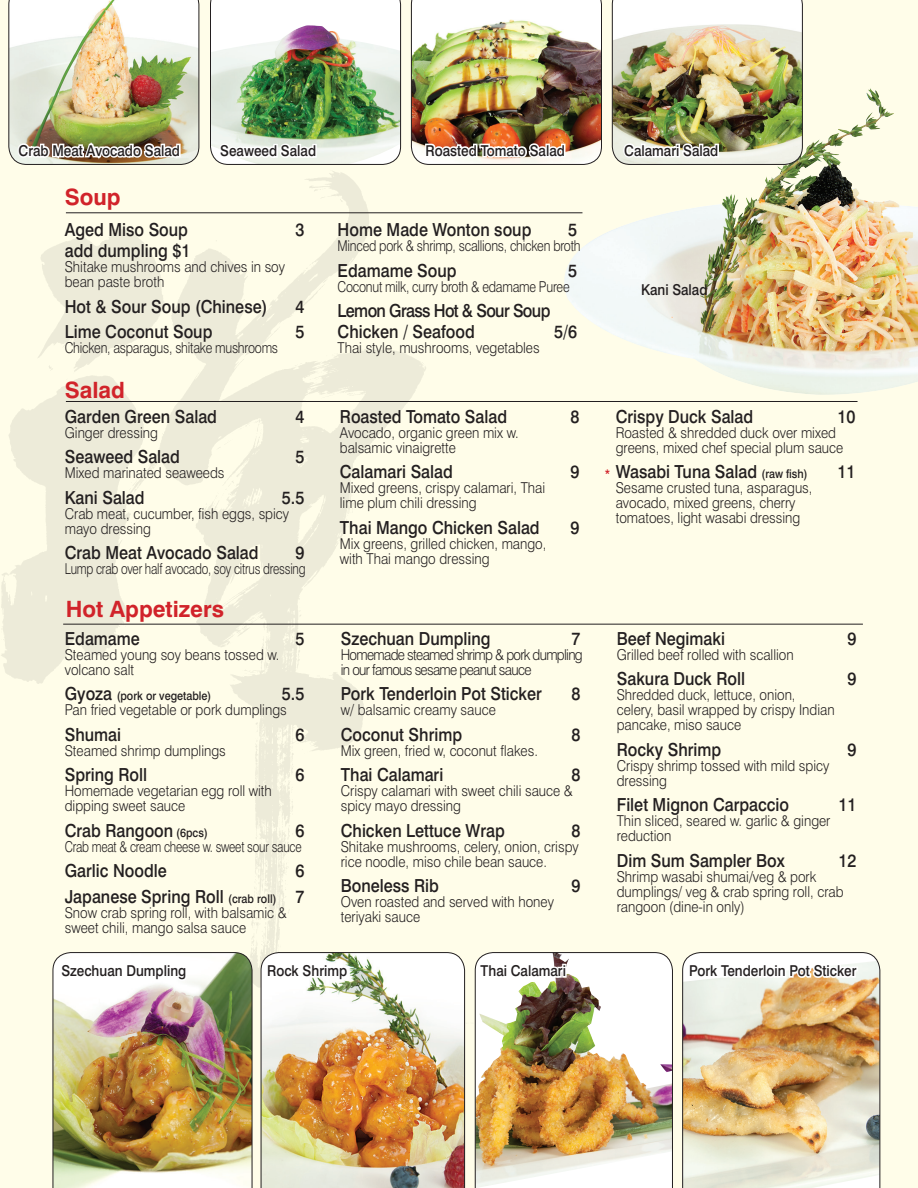
<style>
.page{position:relative;width:918px;height:1188px;background:#fffde9}
.page>*{position:absolute;margin:0;border:0;box-sizing:border-box;transform-origin:0 0}
.t1{font:700 22.5px "Swiss 721 BT";color:#d1232a}
.t2{font:500 18px/25.5px "Swiss 721 BT";color:#231f20;text-align:right;scale:.9 1}
.t3{font:500 18px/21px "Swiss 721 BT";letter-spacing:-.04em;color:#231f20;scale:.9 1}
.t4{font:300 15px/15px "Swiss 721 BT";color:#231f20;scale:.9 1}
.t5{font:500 15px "Swiss 721 BT";color:#231f20;scale:.9 1}
.t6{font:300 15px "Swiss 721 BT";letter-spacing:-.02em;color:#231f20;scale:.84 1}
.t7{font:300 15px "Swiss 721 BT";letter-spacing:-.02em;color:#231f20;scale:.79 1}
.t8{font:300 15px/15px "Swiss 721 BT";letter-spacing:-.05em;color:#231f20;scale:.9 1}
.t9{font:500 12px "Swiss 721 BT";color:#231f20;scale:.9 1}
.s1{font-size:18px}
.s2{font-size:12px}
.s3{font-size:12px;color:#d1232a}
</style>
<div class="page">
<img style="left:1px;top:99px;width:486px;height:926px">
<img style="left:554px;top:89px;width:364px;height:306px">
<img style="left:53px;top:952px;width:199px;height:236px">
<div style="left:59px;top:962px;width:129px;height:20px;background:#fff"></div>
<img style="left:261px;top:952px;width:204px;height:236px">
<img style="left:475px;top:952px;width:198px;height:236px">
<img style="left:682px;top:952px;width:198px;height:236px">
<svg style="left:265px;top:962px;width:85px;height:23px;background:#f8faf7"></svg>
<img style="left:210px;top:0;width:191px;height:168px">
<img style="left:9px;top:0;width:190px;height:165px">
<img style="left:411px;top:0;width:191px;height:165px">
<img style="left:612px;top:0;width:191px;height:165px">
<svg style="left:478px;top:962px;width:89px;height:23px;background:#f3f1ee"></svg>
<div style="left:562px;top:967px;width:5px;height:11px;border:3px solid #fff"></div>
<svg style="left:687px;top:961px;width:172px;height:24px;background:#f8f3e9"></svg>
<hr style="left:66px;top:213px;width:516px;height:1px;background:#231f20">
<hr style="left:66px;top:401px;width:792px;height:1px;background:#231f20">
<hr style="left:63px;top:624px;width:800px;height:1px;background:#231f20">
<p class="t5" style="left:19px;top:141px;width:181px">Crab Meat Avocado Salad</p>
<p class="t5" style="left:220px;top:142px;width:108px">Seaweed Salad</p>
<h1 class="t1" style="left:65px;top:184px;width:57px">Soup</h1>
<p class="t2" style="left:65px;top:217px;width:138px">Aged Miso Soup</p>
<p class="t2" style="left:295px;top:217px;width:12px">3</p>
<p class="t2" style="left:65px;top:238px;width:141px">add dumpling $1</p>
<p class="t4" style="left:65px;top:259px;width:246px">Shitake mushrooms and chives in soy bean paste broth</p>
<p class="t2" style="left:65px;top:293px;width:227px">Hot &amp; Sour Soup (Chinese)</p>
<p class="t2" style="left:295px;top:293px;width:12px">4</p>
<p class="t2" style="left:65px;top:319px;width:166px">Lime Coconut Soup</p>
<p class="t2" style="left:295px;top:319px;width:12px">5</p>
<p class="t6" style="left:65px;top:339px;width:255px">Chicken, asparagus, shitake mushrooms</p>
<h1 class="t1" style="left:65px;top:376px;width:62px">Salad</h1>
<p class="t2" style="left:65px;top:403px;width:171px">Garden Green Salad</p>
<p class="t2" style="left:295px;top:403px;width:12px">4</p>
<p class="t4" style="left:65px;top:425px;width:105px">Ginger dressing</p>
<p class="t2" style="left:65px;top:444px;width:129px">Seaweed Salad</p>
<p class="t2" style="left:295px;top:444px;width:12px">5</p>
<p class="t4" style="left:65px;top:465px;width:179px">Mixed marinated seaweeds</p>
<p class="t2" style="left:65px;top:484px;width:90px">Kani Salad</p>
<p class="t2" style="left:282px;top:484px;width:27px">5.5</p>
<p class="t4" style="left:65px;top:506px;width:251px">Crab meat, cucumber, fish eggs, spicy mayo dressing</p>
<p class="t2" style="left:65px;top:540px;width:217px">Crab Meat Avocado Salad</p>
<p class="t2" style="left:295px;top:540px;width:12px">9</p>
<p class="t7" style="left:65px;top:560px;width:306px">Lump crab over half avocado, soy citrus dressing</p>
<h1 class="t1" style="left:66px;top:595px;width:160px">Hot Appetizers</h1>
<p class="t2" style="left:65px;top:626px;width:85px">Edamame</p>
<p class="t2" style="left:295px;top:626px;width:12px">5</p>
<p class="t4" style="left:65px;top:647px;width:240px">Steamed young soy beans tossed w. volcano salt</p>
<p class="t9" style="left:65px;top:689px;width:164px"><span class="s1">Gyoza</span> (pork or vegetable)</p>
<p class="t2" style="left:282px;top:681px;width:27px">5.5</p>
<p class="t4" style="left:65px;top:703px;width:248px">Pan fried vegetable or pork dumplings</p>
<p class="t2" style="left:65px;top:722px;width:64px">Shumai</p>
<p class="t2" style="left:295px;top:722px;width:12px">6</p>
<p class="t4" style="left:65px;top:743px;width:181px">Steamed shrimp dumplings</p>
<p class="t2" style="left:65px;top:762px;width:93px">Spring Roll</p>
<p class="t2" style="left:295px;top:762px;width:12px">6</p>
<p class="t4" style="left:65px;top:784px;width:232px">Homemade vegetarian egg roll with dipping sweet sauce</p>
<p class="t2" style="left:65px;top:818px;width:160px">Crab Rangoon <span class="s2">(6pcs)</span></p>
<p class="t2" style="left:295px;top:818px;width:12px">6</p>
<p class="t7" style="left:65px;top:838px;width:301px">Crab meat &amp; cream cheese w. sweet sour sauce</p>
<p class="t2" style="left:65px;top:858px;width:115px">Garlic Noodle</p>
<p class="t2" style="left:65px;top:858px;width:268px">6<br>Japanese Spring Roll <span class="s2">(crab roll)</span> 7</p>
<p class="t4" style="left:65px;top:905px;width:248px">Snow crab spring roll, with balsamic &amp; sweet chili, mango salsa sauce</p>
<p class="t5" style="left:426px;top:141px;width:156px">Roasted Tomato Salad</p>
<p class="t5" style="left:624px;top:141px;width:106px">Calamari Salad</p>
<p class="t2" style="left:338px;top:217px;width:217px">Home Made Wonton soup</p>
<p class="t2" style="left:568px;top:217px;width:12px">5</p>
<p class="t6" style="left:338px;top:237px;width:291px">Minced pork &amp; shrimp, scallions, chicken broth</p>
<p class="t2" style="left:338px;top:257px;width:134px">Edamame Soup</p>
<p class="t2" style="left:568px;top:257px;width:12px">5</p>
<p class="t6" style="left:338px;top:277px;width:278px">Coconut milk, curry broth &amp; edamame Puree</p>
<p class="t3" style="left:338px;top:300px;width:238px">Lemon Grass Hot &amp; Sour Soup<br>Chicken / Seafood</p>
<p class="t2" style="left:554px;top:319px;width:27px">5/6</p>
<p class="t4" style="left:338px;top:340px;width:226px">Thai style, mushrooms, vegetables</p>
<p class="t2" style="left:340px;top:403px;width:187px">Roasted Tomato Salad</p>
<p class="t2" style="left:571px;top:403px;width:12px">8</p>
<p class="t4" style="left:340px;top:425px;width:200px">Avocado, organic green mix w. balsamic vinaigrette</p>
<p class="t2" style="left:340px;top:459px;width:127px">Calamari Salad</p>
<p class="t2" style="left:571px;top:459px;width:12px">9</p>
<p class="t4" style="left:340px;top:480px;width:230px">Mixed greens, crispy calamari, Thai lime plum chili dressing</p>
<p class="t2" style="left:340px;top:514px;width:224px">Thai Mango Chicken Salad</p>
<p class="t2" style="left:571px;top:514px;width:12px">9</p>
<p class="t4" style="left:340px;top:536px;width:231px">Mix greens, grilled chicken, mango, with Thai mango dressing</p>
<p class="t5" style="left:641px;top:280px;width:75px">Kani Salad</p>
<p class="t2" style="left:616px;top:403px;width:154px">Crispy Duck Salad</p>
<p class="t2" style="left:837px;top:403px;width:22px">10</p>
<p class="t4" style="left:616px;top:425px;width:254px">Roasted &amp; shredded duck over mixed greens, mixed chef special plum sauce</p>
<p class="t2" style="left:605px;top:459px;width:227px"><span class="s3">*</span> Wasabi Tuna Salad <span class="s2">(raw fish)</span></p>
<p class="t2" style="left:837px;top:459px;width:22px">11</p>
<p class="t4" style="left:616px;top:480px;width:220px">Sesame crusted tuna, asparagus, avocado, mixed greens, cherry tomatoes, light wasabi dressing</p>
<p class="t2" style="left:341px;top:626px;width:168px">Szechuan Dumpling</p>
<p class="t2" style="left:571px;top:626px;width:12px">7</p>
<p class="t8" style="left:341px;top:647px;width:270px">Homemade steamed shrimp &amp; pork dumpling in our famous sesame peanut sauce</p>
<p class="t2" style="left:341px;top:681px;width:225px">Pork Tenderloin Pot Sticker</p>
<p class="t2" style="left:571px;top:681px;width:12px">8</p>
<p class="t4" style="left:341px;top:703px;width:174px">w/ balsamic creamy sauce</p>
<p class="t2" style="left:341px;top:722px;width:136px">Coconut Shrimp</p>
<p class="t2" style="left:571px;top:722px;width:12px">8</p>
<p class="t4" style="left:341px;top:743px;width:221px">Mix green, fried w, coconut flakes.</p>
<p class="t2" style="left:341px;top:762px;width:115px">Thai Calamari</p>
<p class="t2" style="left:571px;top:762px;width:12px">8</p>
<p class="t4" style="left:341px;top:784px;width:259px">Crispy calamari with sweet chili sauce &amp; spicy mayo dressing</p>
<p class="t2" style="left:341px;top:818px;width:184px">Chicken Lettuce Wrap</p>
<p class="t2" style="left:571px;top:818px;width:12px">8</p>
<p class="t4" style="left:341px;top:839px;width:266px">Shitake mushrooms, celery, onion, crispy rice noodle, miso chile bean sauce.</p>
<p class="t2" style="left:341px;top:873px;width:111px">Boneless Rib</p>
<p class="t2" style="left:571px;top:873px;width:12px">9</p>
<p class="t4" style="left:341px;top:895px;width:238px">Oven roasted and served with honey teriyaki sauce</p>
<p class="t2" style="left:617px;top:626px;width:122px">Beef Negimaki</p>
<p class="t2" style="left:847px;top:626px;width:12px">9</p>
<p class="t4" style="left:617px;top:647px;width:198px">Grilled beef rolled with scallion</p>
<p class="t2" style="left:617px;top:666px;width:144px">Sakura Duck Roll</p>
<p class="t2" style="left:847px;top:666px;width:12px">9</p>
<p class="t4" style="left:617px;top:688px;width:244px">Shredded duck, lettuce, onion, celery, basil wrapped by crispy Indian pancake, miso sauce</p>
<p class="t2" style="left:617px;top:737px;width:118px">Rocky Shrimp</p>
<p class="t2" style="left:847px;top:737px;width:12px">9</p>
<p class="t4" style="left:617px;top:758px;width:238px">Crispy shrimp tossed with mild spicy dressing</p>
<p class="t2" style="left:617px;top:792px;width:193px">Filet Mignon Carpaccio</p>
<p class="t2" style="left:838px;top:792px;width:22px">11</p>
<p class="t4" style="left:617px;top:814px;width:239px">Thin sliced, seared w. garlic &amp; ginger reduction</p>
<p class="t2" style="left:617px;top:848px;width:188px">Dim Sum Sampler Box</p>
<p class="t2" style="left:838px;top:848px;width:22px">12</p>
<p class="t4" style="left:617px;top:869px;width:253px">Shrimp wasabi shumai/veg &amp; pork dumplings/ veg &amp; crab spring roll, crab rangoon (dine-in only)</p>
<p class="t5" style="left:61px;top:962px;width:140px">Szechuan Dumpling</p>
<p class="t5" style="left:267px;top:962px;width:91px">Rock Shrimp</p>
<p class="t5" style="left:481px;top:962px;width:96px">Thai Calamari</p>
<p class="t5" style="left:689px;top:962px;width:188px">Pork Tenderloin Pot Sticker</p>
</div>
